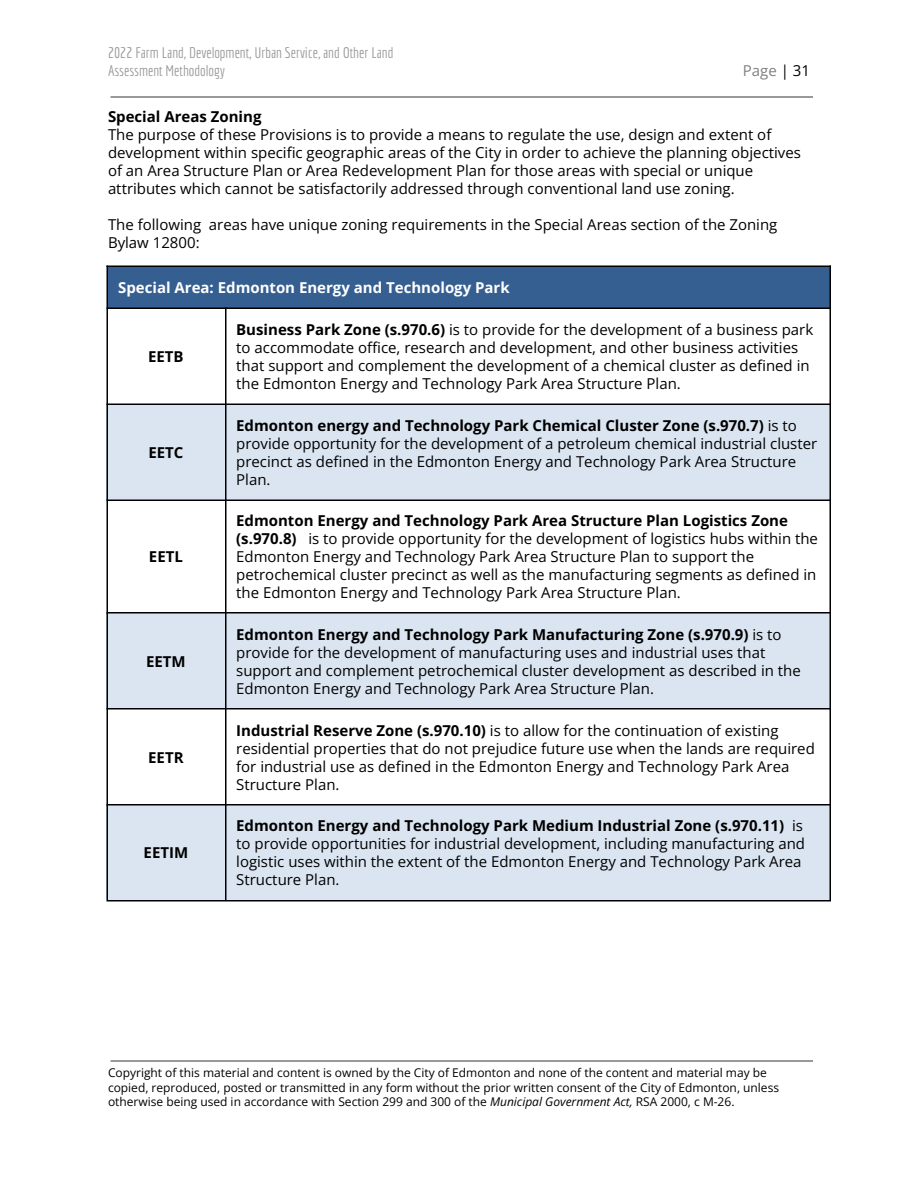
<style>
.page{position:relative;width:918px;height:1188px;background:#fff}
.page>*{position:absolute;margin:0;border:0;box-sizing:border-box;transform-origin:0 0}
.t1{font:15px/18px "Open Sans";color:#000}
.t2{font:15px/18px "Economica";color:#999}
.t3{font:700 15px "Open Sans";color:#000}
.t4{font:700 15px "Open Sans";color:#fff}
.t5{font:15px "Open Sans";color:#808080}
.t6{font:12px/14.7px "Open Sans";color:#000}
.s1{color:#000}
.s2{font-weight:700}
.s3{font-style:italic}
</style>
<div class="page">
<div style="left:107px;top:267px;width:723px;height:41px;background:#365f91"></div>
<div style="left:107px;top:404px;width:118px;height:96px;background:#dbe5f1"></div>
<div style="left:225px;top:404px;width:605px;height:96px;background:#dbe5f1"></div>
<div style="left:107px;top:613px;width:118px;height:96px;background:#dbe5f1"></div>
<div style="left:225px;top:613px;width:605px;height:96px;background:#dbe5f1"></div>
<div style="left:107px;top:804px;width:118px;height:96px;background:#dbe5f1"></div>
<div style="left:225px;top:804px;width:605px;height:96px;background:#dbe5f1"></div>
<hr style="left:106px;top:266px;width:2px;height:634px;background:#000">
<hr style="left:225px;top:307px;width:1px;height:593px;background:#000">
<hr style="left:829px;top:266px;width:2px;height:634px;background:#000">
<hr style="left:106px;top:265px;width:725px;height:2px;background:#000">
<hr style="left:106px;top:307px;width:725px;height:2px;background:#000">
<hr style="left:106px;top:404px;width:725px;height:1px;background:#000">
<hr style="left:106px;top:500px;width:725px;height:1px;background:#000">
<hr style="left:106px;top:612px;width:725px;height:1px;background:#000">
<hr style="left:106px;top:708px;width:725px;height:2px;background:#000">
<hr style="left:106px;top:804px;width:725px;height:2px;background:#000">
<hr style="left:106px;top:900px;width:725px;height:2px;background:#000">
<p class="t2" style="left:108px;top:44px;width:287px">2022 Farm Land, Development, Urban Service, and Other Land<br>Assessment Methodology</p>
<p class="t5" style="left:743px;top:60px;width:69px">Page <span class="s1">| 31</span></p>
<p class="t3" style="left:108px;top:106px;width:155px">Special Areas Zoning</p>
<p class="t1" style="left:108px;top:126px;width:695px">The purpose of these Provisions is to provide a means to regulate the use, design and extent of development within specific geographic areas of the City in order to achieve the planning objectives of an Area Structure Plan or Area Redevelopment Plan for those areas with special or unique attributes which cannot be satisfactorily addressed through conventional land use zoning.</p>
<p class="t1" style="left:108px;top:216px;width:671px">The following areas have unique zoning requirements in the Special Areas section of the Zoning<br>Bylaw 12800:</p>
<p class="t4" style="left:118px;top:277px;width:393px">Special Area: Edmonton Energy and Technology Park</p>
<p class="t3" style="left:148px;top:346px;width:37px">EETB</p>
<p class="t3" style="left:148px;top:442px;width:37px">EETC</p>
<p class="t3" style="left:149px;top:546px;width:35px">EETL</p>
<p class="t3" style="left:146px;top:651px;width:41px">EETM</p>
<p class="t3" style="left:148px;top:747px;width:37px">EETR</p>
<p class="t3" style="left:144px;top:842px;width:46px">EETIM</p>
<p class="t1" style="left:236px;top:320px;width:579px"><span class="s2">Business Park Zone (s.970.6)</span> is to provide for the development of a business park to accommodate office, research and development, and other business activities that support and complement the development of a chemical cluster as defined in the Edmonton Energy and Technology Park Area Structure Plan.</p>
<p class="t1" style="left:236px;top:416px;width:583px"><span class="s2">Edmonton energy and Technology Park Chemical Cluster Zone (s.970.7)</span> is to provide opportunity for the development of a petroleum chemical industrial cluster precinct as defined in the Edmonton Energy and Technology Park Area Structure Plan.</p>
<p class="t1" style="left:236px;top:511px;width:583px"><span class="s2">Edmonton Energy and Technology Park Area Structure Plan Logistics Zone (s.970.8)</span> is to provide opportunity for the development of logistics hubs within the Edmonton Energy and Technology Park Area Structure Plan to support the petrochemical cluster precinct as well as the manufacturing segments as defined in the Edmonton Energy and Technology Park Area Structure Plan.</p>
<p class="t1" style="left:236px;top:625px;width:566px"><span class="s2">Edmonton Energy and Technology Park Manufacturing Zone (s.970.9)</span> is to provide for the development of manufacturing uses and industrial uses that support and complement petrochemical cluster development as described in the Edmonton Energy and Technology Park Area Structure Plan.</p>
<p class="t1" style="left:236px;top:721px;width:580px"><span class="s2">Industrial Reserve Zone (s.970.10)</span> is to allow for the continuation of existing residential properties that do not prejudice future use when the lands are required for industrial use as defined in the Edmonton Energy and Technology Park Area Structure Plan.</p>
<p class="t1" style="left:236px;top:816px;width:570px"><span class="s2">Edmonton Energy and Technology Park Medium Industrial Zone (s.970.11)</span> is to provide opportunities for industrial development, including manufacturing and logistic uses within the extent of the Edmonton Energy and Technology Park Area Structure Plan.</p>
<p class="t6" style="left:108px;top:1065px;width:673px">Copyright of this material and content is owned by the City of Edmonton and none of the content and material may be copied, reproduced, posted or transmitted in any form without the prior written consent of the City of Edmonton, unless otherwise being used in accordance with Section 299 and 300 of the <span class="s3">Municipal Government Act,</span> RSA 2000, c M-26.</p>
</div>
